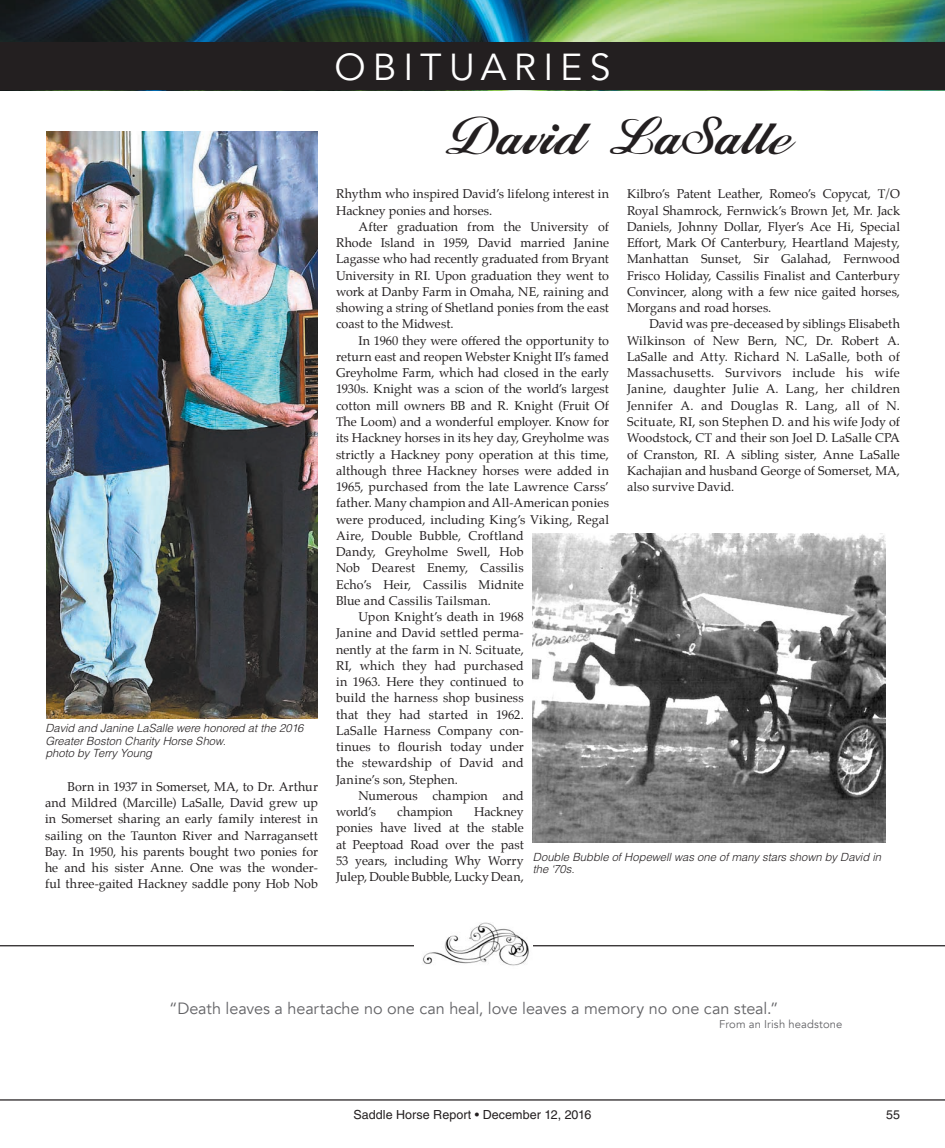
<style>
.page{position:relative;width:945px;height:1148px;background:#fff}
.page>*{position:absolute;margin:0;border:0;box-sizing:border-box;transform-origin:0 0}
.Headline_Second_line{font:50px "Hancock";color:#231f20}
.Headline{font:37.5px "Avenir";letter-spacing:.19em;color:#fff}
.text{font:16.25px "Avenir";letter-spacing:-.005em;color:#636366}
.text-2{font:12.5px/16.2px "Palatino";letter-spacing:.005em;color:#231f20;text-align:justify}
.t1{font:12.5px "Helvetica LT Std";letter-spacing:.005em;color:#231f20}
.cutline{font:italic 300 11.25px/12.5px "Helvetica LT Std";color:#231f20}
.text-3{font:11.25px "Avenir";letter-spacing:.01em;color:#636366}
</style>
<div class="page">
<img style="left:0;top:0;width:945px;height:43px">
<hr style="left:0;top:1099px;width:945px;height:1px;background:#231f20">
<div style="left:0;top:43px;width:945px;height:47px;background:#231f20"></div>
<img style="left:47px;top:132px;width:271px;height:587px">
<hr style="left:0;top:945px;width:945px;height:1px;background:#231f20">
<img style="left:414px;top:922px;width:119px;height:44px">
<img style="left:533px;top:533px;width:353px;height:309px">
<p class="Headline" style="left:334px;top:45px;width:278px">OBITUARIES</p>
<p class="cutline" style="left:45px;top:722px;width:260px">David and Janine LaSalle were honored at the 2016<br>Greater Boston Charity Horse Show.</p>
<p class="cutline" style="left:45px;top:747px;width:108px">photo by Terry Young</p>
<p class="text-2" style="left:45px;top:778px;width:275px;text-indent:22px">Born in 1937 in Somerset, MA, to Dr. Arthur and Mildred (Marcille) LaSalle, David grew up in Somerset sharing an early family interest in sailing on the Taunton River and Narragansett Bay. In 1950, his parents bought two ponies for he and his sister Anne. One was the wonder&shy;ful three-gaited Hackney saddle pony Hob Nob</p>
<p class="Headline_Second_line" style="left:446px;top:108px;width:346px">David LaSalle</p>
<p class="text-2" style="left:627px;top:186px;width:275px">Kilbro’s Patent Leather, Romeo’s Copycat, T/O Royal Shamrock, Fernwick’s Brown Jet, Mr. Jack Daniels, Johnny Dollar, Flyer’s Ace Hi, Special Effort, Mark Of Canterbury, Heartland Majesty, Manhattan Sunset, Sir Galahad, Fernwood Frisco Holiday, Cassilis Finalist and Canterbury Convincer, along with a few nice gaited horses, Morgans and road horses.</p>
<p class="text-2" style="left:627px;top:316px;width:275px;text-indent:22px">David was pre-deceased by siblings Elisabeth Wilkinson of New Bern, NC, Dr. Robert A.<br>LaSalle and Atty. Richard N. LaSalle, both of Massachusetts. Survivors include his wife Janine, daughter Julie A. Lang, her children Jennifer A. and Douglas R. Lang, all of N.<br>Scituate, RI, son Stephen D. and his wife Jody of Woodstock, CT and their son Joel D. LaSalle CPA of Cranston, RI. A sibling sister, Anne LaSalle Kachajian and husband George of Somerset, MA, also survive David.</p>
<p class="text-2" style="left:336px;top:186px;width:274px">Rhythm who inspired David’s lifelong interest in<br>Hackney ponies and horses.</p>
<p class="text-2" style="left:336px;top:218px;width:275px;text-indent:22px">After graduation from the University of Rhode Island in 1959, David married Janine Lagasse who had recently graduated from Bryant University in RI. Upon graduation they went to work at Danby Farm in Omaha, NE, raining and showing a string of Shetland ponies from the east coast to the Midwest.</p>
<p class="text-2" style="left:336px;top:332px;width:275px;text-align:left;text-indent:22px">In 1960 they were offered the opportunity to return east and reopen Webster Knight II’s famed Greyholme Farm, which had closed in the early 1930s. Knight was a scion of the world’s largest cotton mill owners BB and R. Knight (Fruit Of The Loom) and a wonderful employer. Know for its Hackney horses in its hey day, Greyholme was strictly a Hackney pony operation at this time, although three Hackney horses were added in 1965, purchased from the late Lawrence Carss’ father. Many champion and All-American ponies were produced, including King’s Viking, Regal Aire, Double Bubble, Croftland<br>Dandy, Greyholme Swell, Hob<br>Nob Dearest Enemy, Cassilis<br>Echo’s Heir, Cassilis Midnite<br>Blue and Cassilis Tailsman.</p>
<p class="text-2" style="left:336px;top:608px;width:189px;text-indent:22px">Upon Knight’s death in 1968<br>Janine and David settled perma&shy;nently at the farm in N. Scituate, RI, which they had purchased in 1963. Here they continued to build the harness shop business that they had started in 1962.<br>LaSalle Harness Company con&shy;tinues to flourish today under the stewardship of David and Janine’s son, Stephen.</p>
<p class="text-2" style="left:336px;top:787px;width:189px;text-indent:22px">Numerous champion and world’s</p>
<p class="text-2" style="left:397px;top:803px;width:57px">champion</p>
<p class="text-2" style="left:336px;top:803px;width:189px;text-indent:138px">Hackney ponies have lived at the stable at Peeptoad Road over the past 53 years, including Why Worry Julep, Double Bubble, Lucky Dean,</p>
<p class="cutline" style="left:533px;top:850px;width:350px">Double Bubble of Hopewell was one of many stars shown by David in the ‘70s.</p>
<p class="text" style="left:169px;top:999px;width:611px">“Death leaves a heartache no one can heal, love leaves a memory no one can steal.”</p>
<p class="text-3" style="left:719px;top:1017px;width:125px">From an Irish headstone</p>
<p class="t1" style="left:353px;top:1107px;width:240px">Saddle Horse Report • December 12, 2016</p>
<p class="t1" style="left:886px;top:1107px;width:15px">55</p>
</div>
